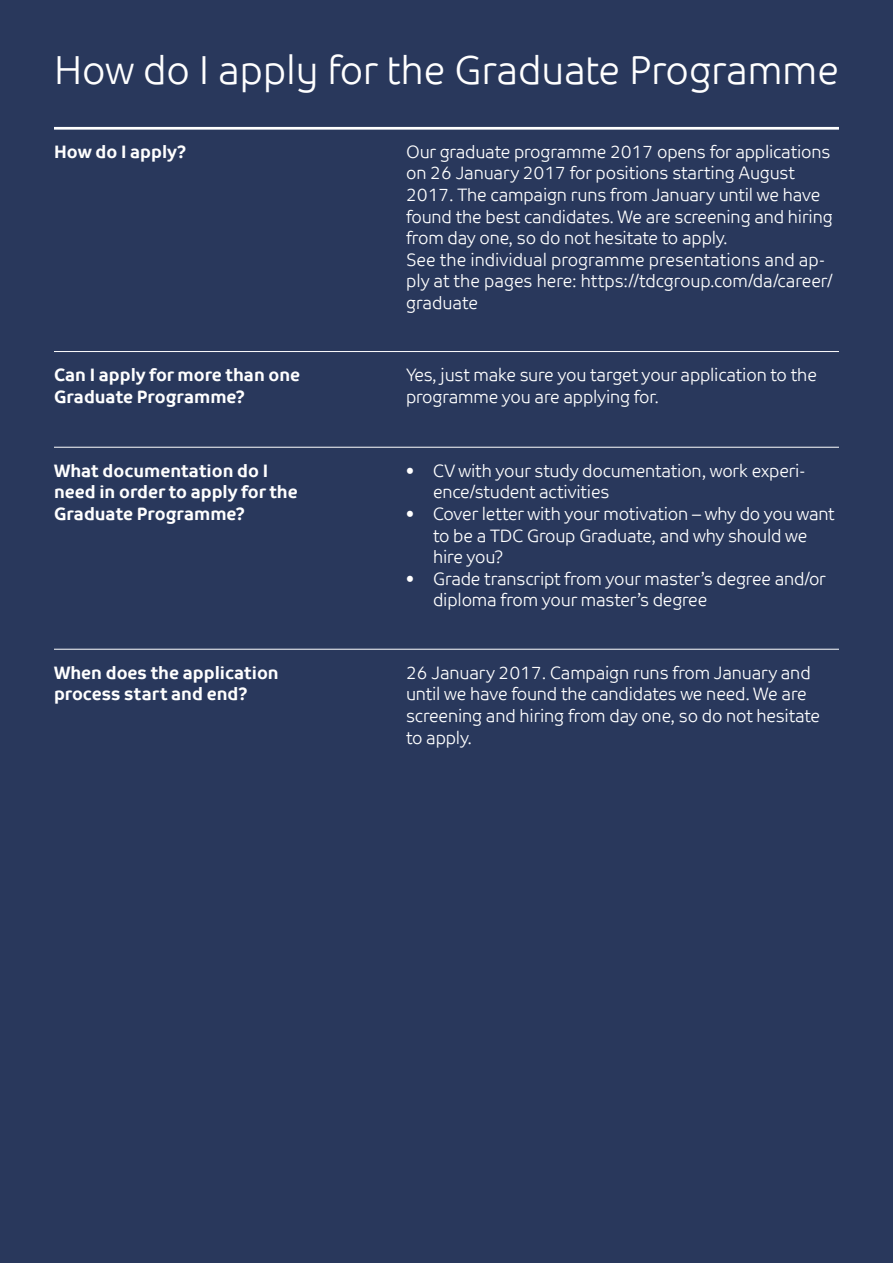
<style>
.page{position:relative;width:893px;height:1263px;background:#29385c}
.page>*{position:absolute;margin:0;border:0;box-sizing:border-box;transform-origin:0 0}
.t1{font:40.5px "TDC Light";color:#fff}
.t2{font:18px/21.6px "TDC Light";letter-spacing:-.01em;color:#fff}
.t3{font:700 18px/21.6px "TDC";color:#fff}
</style>
<div class="page">
<hr style="left:54px;top:127px;width:785px;height:3px;background:#fff">
<hr style="left:54px;top:351px;width:785px;height:1px;background:#fff">
<hr style="left:54px;top:447px;width:785px;height:1px;background:#fff">
<hr style="left:54px;top:649px;width:785px;height:1px;background:#fff">
<p class="t1" style="left:54px;top:47px;width:787px">How do I apply for the Graduate Programme</p>
<p class="t3" style="left:54px;top:141px;width:134px">How do I apply?</p>
<p class="t2" style="left:406px;top:141px;width:428px">Our graduate programme 2017 opens for applications on 26 January 2017 for positions starting August 2017. The campaign runs from January until we have found the best candidates. We are screening and hiring from day one, so do not hesitate to apply.</p>
<p class="t2" style="left:406px;top:249px;width:428px">See the individual programme presentations and ap&shy;ply at the pages here: https://tdcgroup.com/da/career/ graduate</p>
<p class="t3" style="left:54px;top:364px;width:248px">Can I apply for more than one<br>Graduate Programme?</p>
<p class="t2" style="left:406px;top:364px;width:412px">Yes, just make sure you target your application to the programme you are applying for.</p>
<p class="t3" style="left:54px;top:460px;width:245px">What documentation do I need in order to apply for the<br>Graduate Programme?</p>
<p class="t2" style="left:433px;top:460px;width:374px;text-indent:-27px">• CV with your study documentation, work experi&shy;ence/student activities</p>
<p class="t2" style="left:433px;top:503px;width:403px;text-indent:-27px">• Cover letter with your motivation – why do you want to be a TDC Group Graduate, and why should we hire you?</p>
<p class="t2" style="left:433px;top:568px;width:394px;text-indent:-27px">• Grade transcript from your master’s degree and/or diploma from your master’s degree</p>
<p class="t3" style="left:54px;top:662px;width:226px">When does the application process start and end?</p>
<p class="t2" style="left:406px;top:662px;width:416px">26 January 2017. Campaign runs from January and until we have found the candidates we need. We are screening and hiring from day one, so do not hesitate to apply.</p>
</div>
